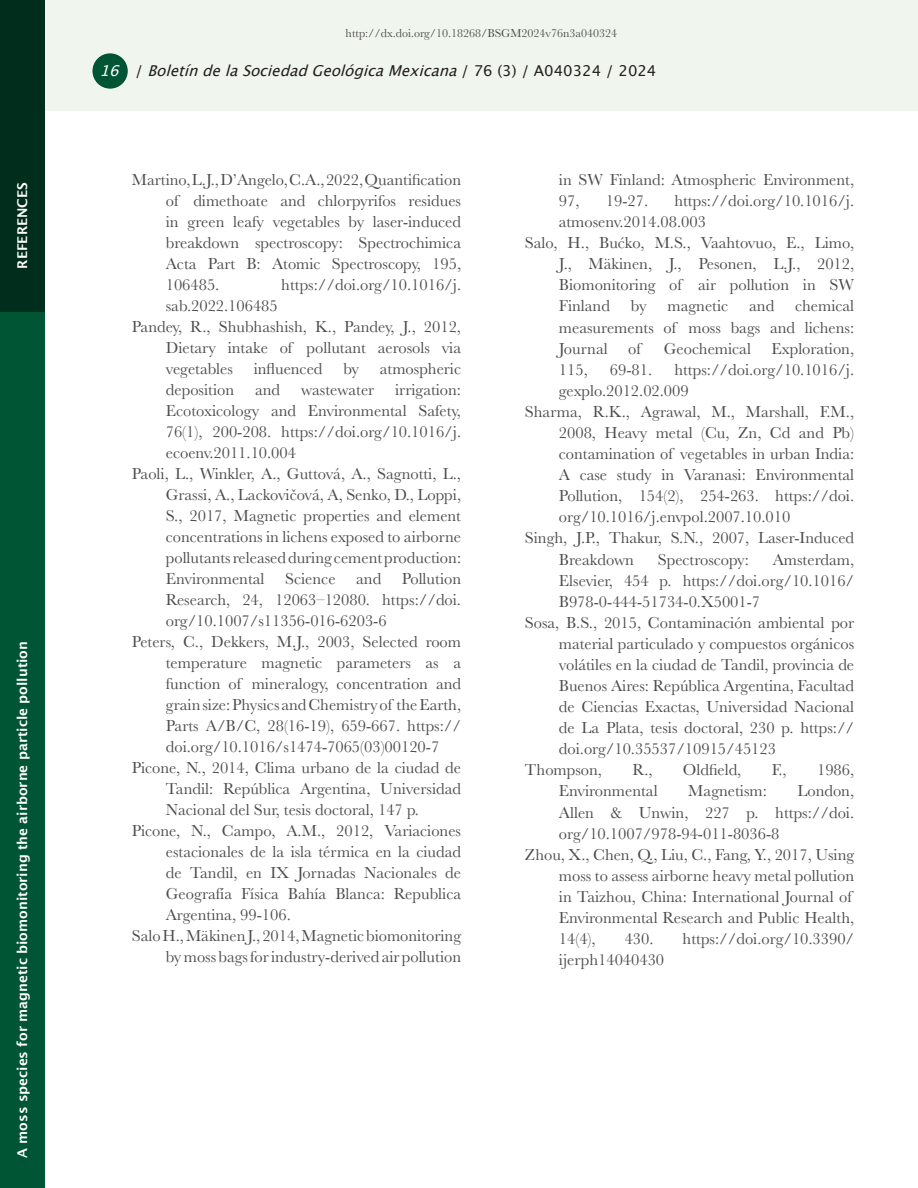
<style>
.page{position:relative;width:918px;height:1188px;background:#fff}
.page>*{position:absolute;margin:0;border:0;box-sizing:border-box;transform-origin:0 0}
.References{font:16.5px/21px "Baskerville";color:#4b4c4d;text-align:justify}
.t1{font:italic 15px "Lucida Grande";color:#231f20}
.t2{font:15px "Lucida Grande";color:#231f20}
.t3{font:italic 15px "Lucida Grande";color:#fff}
.Section{font:600 13.5px "Lucida Sans";color:#fff}
.t4{font:12px "Baskerville";color:#4b4c4d}
.s1{font-style:normal}
</style>
<div class="page">
<div style="left:0;top:311px;width:44px;height:877px;background:#005534"></div>
<div style="left:45px;top:0;width:873px;height:111px;background:#f0f6ed"></div>
<div style="left:92px;top:53px;width:36px;height:36px;background:#005534;border-radius:50%"></div>
<div style="left:0;top:0;width:44px;height:311px;background:#012d1c"></div>
<p class="Section" style="left:15px;top:269px;width:88px;rotate:-90deg">REFERENCES</p>
<p class="Section" style="left:15px;top:1158px;width:518px;rotate:-90deg">A moss species for magnetic biomonitoring the airborne particle pollution</p>
<p class="t4" style="left:346px;top:26px;width:273px">http://dx.doi.org/10.18268/BSGM2024v76n3a040324</p>
<p class="t1" style="left:135px;top:62px;width:523px"><span class="s1">/</span> BoletíndelaSociedadGeológicaMexicana<span class="s1">/ 7 6 ( 3 ) / A 0 4 0 3 2 4 / 2 0 2 4</span></p>
<p class="t3" style="left:100px;top:62px;width:28px">16</p>
<p class="t2" style="left:600px;top:62px;width:52px">/ 2024</p>
<p class="References" style="left:166px;top:169px;width:297px;text-indent:-34px">Martino, L.J., D’Angelo, C.A., 2022, Quantification of dimethoate and chlorpyrifos residues in green leafy vegetables by laser-induced breakdown spectroscopy: Spectrochimica Acta Part B: Atomic Spectroscopy, 195, 106485.</p>
<p class="References" style="left:281px;top:274px;width:181px">https://doi.org/10.1016/j.</p>
<p class="References" style="left:166px;top:295px;width:113px">sab.2022.106485</p>
<p class="References" style="left:166px;top:316px;width:297px;text-indent:-34px">Pandey, R., Shubhashish, K., Pandey, J., 2012, Dietary intake of pollutant aerosols via vegetables</p>
<p class="References" style="left:254px;top:358px;width:70px">influenced</p>
<p class="References" style="left:343px;top:358px;width:17px">by</p>
<p class="References" style="left:380px;top:358px;width:83px">atmospheric</p>
<p class="References" style="left:166px;top:379px;width:297px;text-indent:229px">irrigation:<br>Ecotoxicology and Environmental Safety, 76(1), 200-208. https://doi.org/10.1016/j. ecoenv.2011.10.004</p>
<p class="References" style="left:166px;top:463px;width:297px;text-indent:-34px">Paoli, L., Winkler, A., Guttová, A., Sagnotti, L., Grassi, A., Lackovičová, A, Senko, D., Loppi, S., 2017, Magnetic properties and element concentrations in lichens exposed to airborne pollutants released during cement production:<br>Environmental Science and Pollution Research, 24, 12063–12080. https://doi. org/10.1007/s11356-016-6203-6</p>
<p class="References" style="left:166px;top:631px;width:297px;text-indent:-34px">Peters, C., Dekkers, M.J., 2003, Selected room temperature magnetic parameters as a function of mineralogy, concentration and grain size: Physics and Chemistry of the Earth, Parts A/B/C, 28(16-19), 659-667. https:// doi.org/10.1016/s1474-7065(03)00120-7</p>
<p class="References" style="left:166px;top:757px;width:297px;text-indent:-34px">Picone, N., 2014, Clima urbano de la ciudad de Tandil: República Argentina, Universidad Nacional del Sur, tesis doctoral, 147 p.</p>
<p class="References" style="left:166px;top:820px;width:297px;text-indent:-34px">Picone, N., Campo, A.M., 2012, Variaciones estacionales de la isla térmica en la ciudad de Tandil, en IX Jornadas Nacionales de Geografía Física Bahía Blanca: Republica Argentina, 99-106.</p>
<p class="References" style="left:132px;top:925px;width:331px;text-align:right">Salo H., Mäkinen J., 2014, Magnetic biomonitoring by moss bags for industry‐derived air pollution</p>
<p class="References" style="left:166px;top:379px;width:70px">deposition</p>
<p class="References" style="left:255px;top:379px;width:27px">and</p>
<p class="References" style="left:301px;top:379px;width:75px">wastewater</p>
<p class="References" style="left:559px;top:169px;width:297px">in SW Finland: Atmospheric Environment,<br>97,</p>
<p class="References" style="left:559px;top:190px;width:297px;text-indent:115px">https://doi.org/10.1016/j. atmosenv.2014.08.003</p>
<p class="References" style="left:559px;top:232px;width:297px;text-indent:-34px">Salo, H., Bućko, M.S., Vaahtovuo, E., Limo, J., Mäkinen, J., Pesonen, L.J., 2012, Biomonitoring of air pollution in SW Finland</p>
<p class="References" style="left:606px;top:190px;width:44px">19-27.</p>
<p class="References" style="left:559px;top:296px;width:297px;text-indent:236px">chemical measurements of moss bags and lichens:<br>Journal of</p>
<p class="References" style="left:631px;top:296px;width:17px">by</p>
<p class="References" style="left:668px;top:296px;width:62px">magnetic</p>
<p class="References" style="left:749px;top:296px;width:27px">and</p>
<p class="References" style="left:664px;top:338px;width:192px">Geochemical Exploration,</p>
<p class="References" style="left:559px;top:359px;width:297px;text-indent:115px">https://doi.org/10.1016/j. gexplo.2012.02.009</p>
<p class="References" style="left:559px;top:401px;width:297px;text-indent:-34px">Sharma, R.K., Agrawal, M., Marshall, F.M., 2008, Heavy metal (Cu, Zn, Cd and Pb) contamination of vegetables in urban India:<br>A case study in Varanasi: Environmental Pollution, 154(2), 254-263. https://doi. org/10.1016/j.envpol.2007.10.010</p>
<p class="References" style="left:559px;top:528px;width:297px;text-indent:-34px">Singh, J.P., Thakur, S.N., 2007, Laser-Induced<br>Breakdown</p>
<p class="References" style="left:559px;top:359px;width:30px">115,</p>
<p class="References" style="left:610px;top:359px;width:44px">69-81.</p>
<p class="References" style="left:658px;top:549px;width:93px">Spectroscopy:</p>
<p class="References" style="left:559px;top:549px;width:297px;text-indent:214px">Amsterdam, Elsevier, 454 p. https://doi.org/10.1016/ B978-0-444-51734-0.X5001-7</p>
<p class="References" style="left:559px;top:612px;width:297px;text-indent:-34px">Sosa, B.S., 2015, Contaminación ambiental por material particulado y compuestos orgánicos volátiles en la ciudad de Tandil, provincia de Buenos Aires: República Argentina, Facultad de Ciencias Exactas, Universidad Nacional de La Plata, tesis doctoral, 230 p. https:// doi.org/10.35537/10915/45123</p>
<p class="References" style="left:525px;top:760px;width:79px">Thompson,</p>
<p class="References" style="left:632px;top:760px;width:22px">R.,</p>
<p class="References" style="left:683px;top:760px;width:60px">Oldfield,</p>
<p class="References" style="left:772px;top:760px;width:17px">F.,</p>
<p class="References" style="left:817px;top:760px;width:39px">1986,</p>
<p class="References" style="left:559px;top:781px;width:100px">Environmental</p>
<p class="References" style="left:688px;top:781px;width:80px">Magnetism:</p>
<p class="References" style="left:559px;top:781px;width:297px;text-indent:239px">London, Allen &amp; Unwin, 227 p. https://doi. org/10.1007/978-94-011-8036-8</p>
<p class="References" style="left:559px;top:844px;width:297px;text-align:left;text-indent:-34px">Zhou, X., Chen, Q., Liu, C., Fang, Y., 2017, Using moss to assess airborne heavy metal pollution in Taizhou, China: International Journal of Environmental Research and Public Health, 14(4),</p>
<p class="References" style="left:625px;top:929px;width:30px">430.</p>
<p class="References" style="left:683px;top:929px;width:173px">https://doi.org/10.3390/</p>
<p class="References" style="left:559px;top:950px;width:107px">ijerph14040430</p>
</div>
